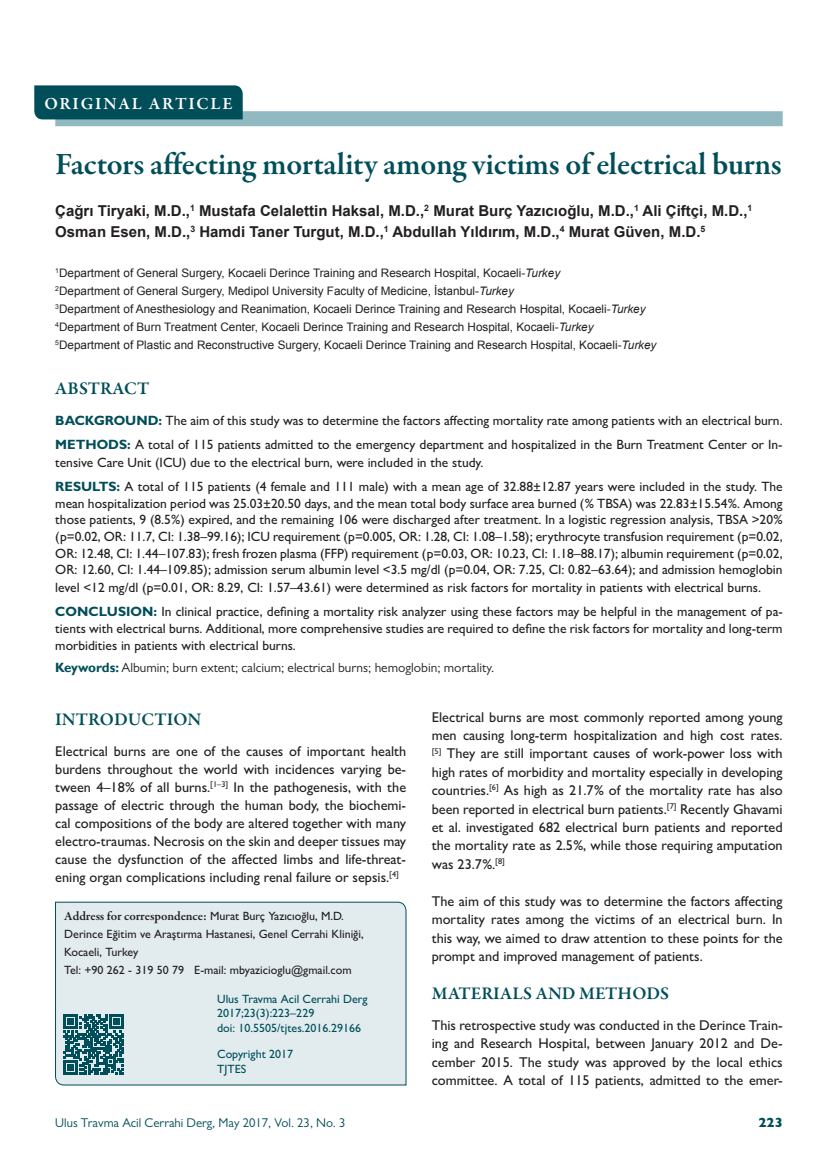
<style>
.page{position:relative;width:838px;height:1170px;background:#fff}
.page>*{position:absolute;margin:0;border:0;box-sizing:border-box;transform-origin:0 0}
.t1{font:600 31.5px "Garamond Premr Pro";letter-spacing:-.005em;color:#004e59}
.t2{font:600 18px "Garamond Premr Pro";letter-spacing:.005em;color:#004e59}
.t3{font:600 17.25px "Garamond Premr Pro";letter-spacing:.1em;color:#fff}
.t4{font:700 15px/21px "Arial";color:#231f20}
.t5{font:500 14.25px/18.5px "Gill Sans MT Pro";color:#231f20;text-align:justify}
.t6{font:500 13.5px/16.5px "Gill Sans MT Pro";color:#231f20}
.t7{font:800 13.5px "Gill Sans MT Pro";color:#004e59}
.t8{font:13.35px "Gill Sans MT Pro";color:#231f20}
.t9{font:600 12.75px "Garamond Premr Pro";letter-spacing:-.005em;color:#231f20}
.t10{font:12.75px "Gill Sans MT Pro";color:#004e59}
.t11{font:500 12px/18px "Gill Sans MT Pro";color:#231f20}
.t12{font:500 12px/14.4px "Gill Sans MT Pro";color:#004e59}
.t13{font:11.7px/18px "Arial";color:#231f20}
.s1{font-style:italic}
.s2{font-weight:700;color:#004e59}
.s3{font-family:"Gill Sans";font-weight:700;color:#004e59}
.s4{font-family:"Gill Sans MT Pro";font-weight:500;font-size:12px}
</style>
<div class="page">
<div style="left:55px;top:111px;width:727px;height:15px;background:#90b9c1"></div>
<div style="left:34px;top:85px;width:209px;height:34px;background:#004e59"></div>
<div style="left:55px;top:901px;width:351px;height:184px;background:#e2ecef"></div>
<svg style="left:63px;top:1014px;width:61px;height:60px;background:#417b84"></svg>
<p class="t3" style="left:44px;top:93px;width:190px">ORIGINAL ARTICLE</p>
<h1 class="t1" style="left:55px;top:145px;width:728px">Factors affecting mortality among victims of electrical burns</h1>
<p class="t4" style="left:55px;top:201px;width:698px">Çağrı Tiryaki, M.D.,<sup>1</sup> Mustafa Celalettin Haksal, M.D.,<sup>2</sup> Murat Burç Yazıcıoğlu, M.D.,<sup>1</sup> Ali Çiftçi, M.D.,<sup>1<br></sup>Osman Esen, M.D.,<sup>3</sup> Hamdi Taner Turgut, M.D.,<sup>1</sup> Abdullah Yıldırım, M.D.,<sup>4</sup> Murat Güven, M.D.<sup>5</sup></p>
<p class="t13" style="left:55px;top:264px;width:602px"><sup>1</sup>Department of General Surgery, Kocaeli Derince Training and Research Hospital, Kocaeli-<span class="s1">Turkey<br></span><sup>2</sup>Department of General Surgery, Medipol University Faculty of Medicine, İstanbul-<span class="s1">Turkey<br></span><sup>3</sup>Department of Anesthesiology and Reanimation, Kocaeli Derince Training and Research Hospital, Kocaeli-<span class="s1">Turkey </span><sup>4</sup>Department of Burn Treatment Center, Kocaeli Derince Training and Research Hospital, Kocaeli-<span class="s1">Turkey </span><sup>5</sup>Department of Plastic and Reconstructive Surgery, Kocaeli Derince Training and Research Hospital, Kocaeli-<span class="s1">Turkey</span></p>
<h2 class="t2" style="left:55px;top:377px;width:95px">ABSTRACT</h2>
<p class="t6" style="left:55px;top:408px;width:729px;line-height:24.5px"><span class="s2">BACKGROUND:</span> The aim of this study was to determine the factors affecting mortality rate among patients with an electrical burn.<br><span class="s2">METHODS:</span> A total of 115 patients admitted to the emergency department and hospitalized in the Burn Treatment Center or In-</p>
<p class="t6" style="left:55px;top:450px;width:729px;line-height:24.5px">tensive Care Unit (ICU) due to the electrical burn, were included in the study.<br><span class="s2">RESULTS:</span> A total of 115 patients (4 female and 111 male) with a mean age of 32.88±12.87 years were included in the study. The</p>
<p class="t6" style="left:55px;top:495px;width:729px;text-align:justify">mean hospitalization period was 25.03±20.50 days, and the mean total body surface area burned (% TBSA) was 22.83±15.54%. Among those patients, 9 (8.5%) expired, and the remaining 106 were discharged after treatment. In a logistic regression analysis, TBSA &gt;20% (p=0.02, OR: 11.7, CI: 1.38–99.16); ICU requirement (p=0.005, OR: 1.28, CI: 1.08–1.58); erythrocyte transfusion requirement (p=0.02, OR: 12.48, CI: 1.44–107.83); fresh frozen plasma (FFP) requirement (p=0.03, OR: 10.23, CI: 1.18–88.17); albumin requirement (p=0.02, OR: 12.60, CI: 1.44–109.85); admission serum albumin level &lt;3.5 mg/dl (p=0.04, OR: 7.25, CI: 0.82–63.64); and admission hemoglobin</p>
<p class="t6" style="left:55px;top:575px;width:729px;line-height:24.5px">level &lt;12 mg/dl (p=0.01, OR: 8.29, CI: 1.57–43.61) were determined as risk factors for mortality in patients with electrical burns.<br><span class="s2">CONCLUSION:</span> In clinical practice, defining a mortality risk analyzer using these factors may be helpful in the management of pa-</p>
<p class="t6" style="left:55px;top:619px;width:729px;line-height:17.5px">tients with electrical burns. Additional, more comprehensive studies are required to define the risk factors for mortality and long-term morbidities in patients with electrical burns.</p>
<p class="t8" style="left:55px;top:659px;width:440px"><span class="s3">Keywords:</span> Albumin; burn extent; calcium; electrical burns; hemoglobin; mortality.</p>
<p class="t5" style="left:432px;top:707px;width:352px">Electrical burns are most commonly reported among young men causing long-term hospitalization and high cost rates. <sup>[5]</sup> They are still important causes of work-power loss with high rates of morbidity and mortality especially in developing countries.<sup>[6]</sup> As high as 21.7% of the mortality rate has also been reported in electrical burn patients.<sup>[7]</sup> Recently Ghavami et al. investigated 682 electrical burn patients and reported the mortality rate as 2.5%, while those requiring amputation was 23.7%.<sup>[8]</sup></p>
<p class="t5" style="left:432px;top:891px;width:352px">The aim of this study was to determine the factors affecting mortality rates among the victims of an electrical burn. In this way, we aimed to draw attention to these points for the prompt and improved management of patients.</p>
<h2 class="t2" style="left:432px;top:982px;width:239px">MATERIALS AND METHODS</h2>
<p class="t5" style="left:432px;top:1015px;width:352px">This retrospective study was conducted in the Derince Train&shy;ing and Research Hospital, between January 2012 and De&shy;cember 2015. The study was approved by the local ethics committee. A total of 115 patients, admitted to the emer-</p>
<h2 class="t2" style="left:55px;top:708px;width:148px">INTRODUCTION</h2>
<p class="t5" style="left:55px;top:741px;width:352px;line-height:18px">Electrical burns are one of the causes of important health burdens throughout the world with incidences varying be&shy;tween 4–18% of all burns.<sup>[1–3]</sup> In the pathogenesis, with the passage of electric through the human body, the biochemi&shy;cal compositions of the body are altered together with many electro-traumas. Necrosis on the skin and deeper tissues may cause the dysfunction of the affected limbs and life-threat&shy;ening organ complications including renal failure or sepsis.<sup>[4]</sup></p>
<p class="t9" style="left:64px;top:908px;width:281px">Address for correspondence: <span class="s4">Murat Burç Yazıcıoğlu, M.D.</span></p>
<p class="t11" style="left:64px;top:924px;width:301px">Derince Eğitim ve Araştırma Hastanesi, Genel Cerrahi Kliniği,<br>Kocaeli, Turkey<br>Tel: +90 262 - 319 50 79 E-mail: mbyazicioglu@gmail.com</p>
<p class="t12" style="left:217px;top:991px;width:152px">Ulus Travma Acil Cerrahi Derg<br>2017;23(3):223–229<br>doi: 10.5505/tjtes.2016.29166</p>
<p class="t12" style="left:217px;top:1046px;width:78px">Copyright 2017<br>TJTES</p>
<p class="t10" style="left:55px;top:1115px;width:291px">Ulus Travma Acil Cerrahi Derg, May 2017, Vol. 23, No. 3</p>
<p class="t7" style="left:758px;top:1114px;width:26px">223</p>
</div>
